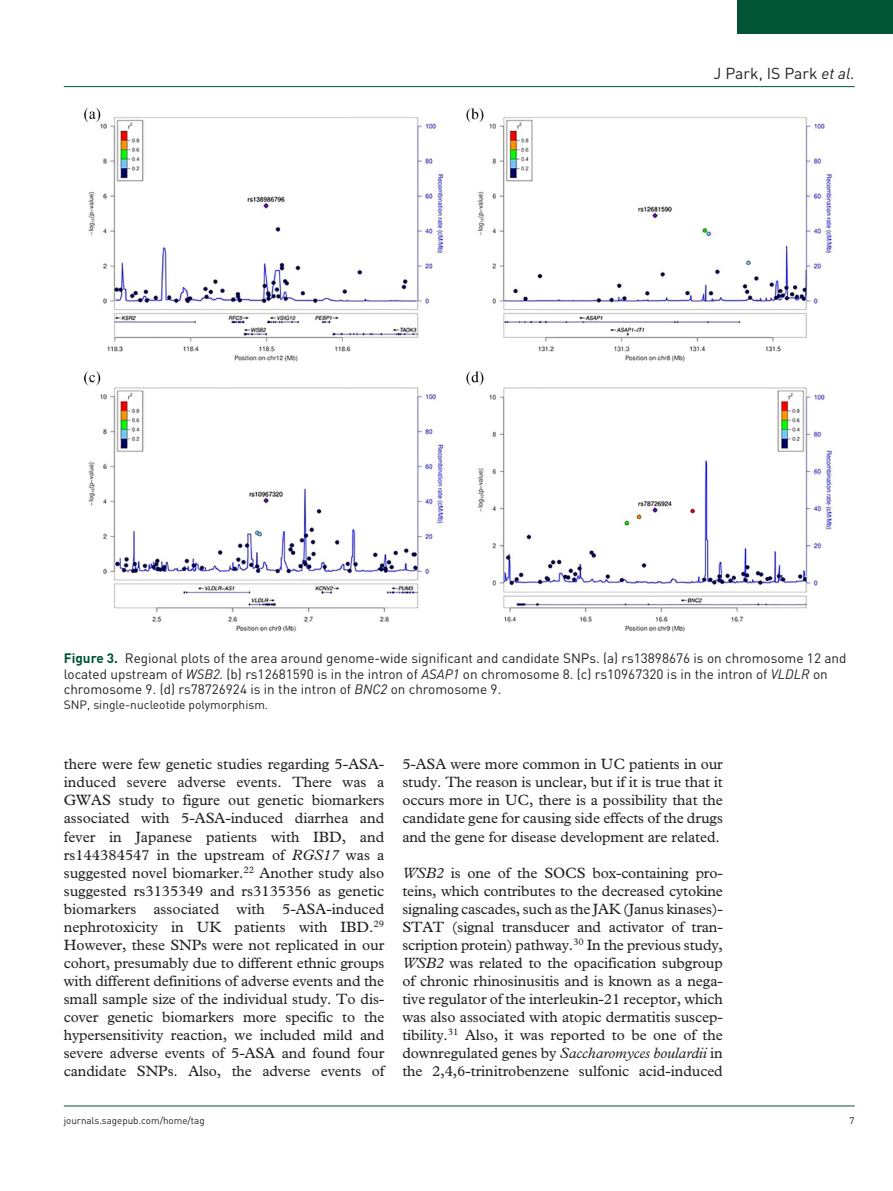
<style>
.page{position:relative;width:893px;height:1191px;background:#fff}
.page>*{position:absolute;margin:0;border:0;box-sizing:border-box;transform-origin:0 0}
.t1{font:15.75px "DIN";color:#231f20}
.t2{font:15px/18px "Plantin Std";letter-spacing:-.005em;color:#231f20;text-align:justify}
.t3{font:13.5px/15.8px "DIN";color:#231f20}
.t4{font:12px "DIN";color:#231f20}
.t5{font:9.75px "DIN";color:#231f20}
.s1{font-style:italic}
.s2{font-weight:700;color:#015436}
</style>
<div class="page">
<hr style="left:64px;top:86px;width:791px;height:1px;background:#015436">
<hr style="left:64px;top:1105px;width:791px;height:1px;background:#015436">
<div style="left:738px;top:0;width:155px;height:34px;background:#015436"></div>
<img style="left:84px;top:108px;width:751px;height:525px">
<p class="t1" style="left:714px;top:63px;width:143px">J Park, IS Park <span class="s1">et al.</span></p>
<p class="t3" style="left:64px;top:650px;width:784px"><span class="s2">Figure 3.</span> Regional plots of the area around genome-wide significant and candidate SNPs. (a) rs13898676 is on chromosome 12 and located upstream of <span class="s1">WSB2.</span> (b) rs12681590 is in the intron of <span class="s1">ASAP1</span> on chromosome 8. (c) rs10967320 is in the intron of <span class="s1">VLDLR</span> on chromosome 9. (d) rs78726924 is in the intron of <span class="s1">BNC2</span> on chromosome 9.</p>
<p class="t4" style="left:64px;top:696px;width:206px">SNP, single-nucleotide polymorphism.</p>
<p class="t2" style="left:64px;top:755px;width:322px">there were few genetic studies regarding 5-ASA&shy;induced severe adverse events. There was a GWAS study to figure out genetic biomarkers associated with 5-ASA-induced diarrhea and fever in Japanese patients with IBD, and rs144384547 in the upstream of <span class="s1">RGS17</span> was a suggested novel biomarker.<sup>22</sup> Another study also suggested rs3135349 and rs3135356 as genetic biomarkers associated with 5-ASA-induced nephrotoxicity in UK patients with IBD.<sup>29<br></sup>However, these SNPs were not replicated in our cohort, presumably due to different ethnic groups with different definitions of adverse events and the small sample size of the individual study. To dis&shy;cover genetic biomarkers more specific to the hypersensitivity reaction, we included mild and severe adverse events of 5-ASA and found four candidate SNPs. Also, the adverse events of</p>
<p class="t2" style="left:402px;top:755px;width:322px">5-ASA were more common in UC patients in our study. The reason is unclear, but if it is true that it occurs more in UC, there is a possibility that the candidate gene for causing side effects of the drugs and the gene for disease development are related.</p>
<p class="t2" style="left:402px;top:863px;width:322px"><span class="s1">WSB2</span> is one of the SOCS box-containing pro&shy;teins, which contributes to the decreased cytokine signaling cascades, such as the JAK (Janus kinases)- STAT (signal transducer and activator of tran&shy;scription protein) pathway.<sup>30</sup> In the previous study, <span class="s1">WSB2</span> was related to the opacification subgroup of chronic rhinosinusitis and is known as a nega&shy;tive regulator of the interleukin-21 receptor, which was also associated with atopic dermatitis suscep&shy;tibility.<sup>31</sup> Also, it was reported to be one of the downregulated genes by <span class="s1">Saccharomyces boulardii</span> in the 2,4,6-trinitrobenzene sulfonic acid-induced</p>
<p class="t5" style="left:64px;top:1114px;width:142px">journals.sagepub.com/home/tag</p>
<p class="t5" style="left:850px;top:1114px;width:7px">7</p>
</div>
